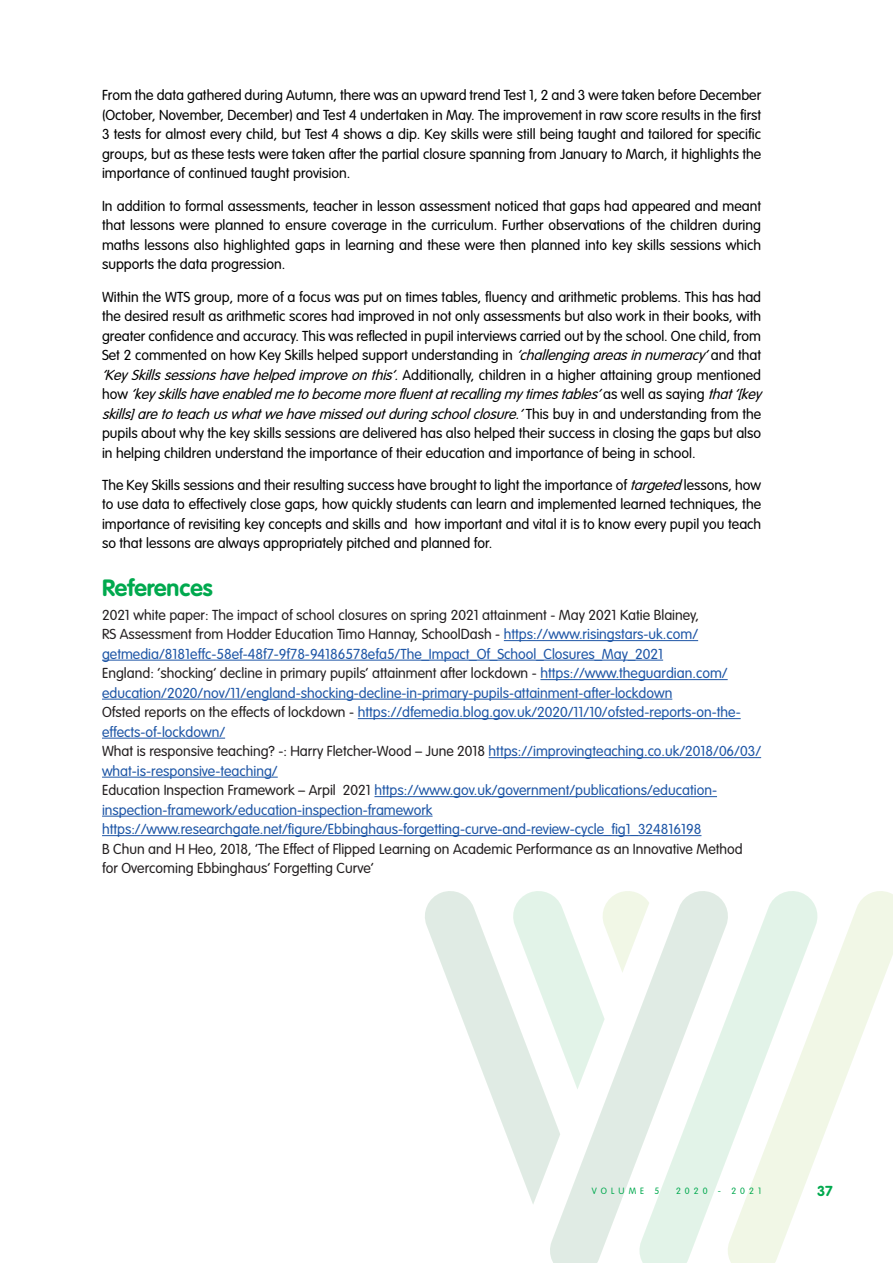
<style>
.page{position:relative;width:893px;height:1263px;background:#fff}
.page>*{position:absolute;margin:0;border:0;box-sizing:border-box;transform-origin:0 0}
.t1{font:700 23.25px "VAG Rounded";color:#00a94e}
.t2{font:300 14.25px/19.5px "VAG Rounded";color:#000001;text-align:justify}
.No_Spacing{font:300 14.25px/19.5px "VAG Rounded";color:#1e56a6}
.No_Spacing-2{font:300 14.25px/19.5px "VAG Rounded";color:#231f20;text-align:justify}
.t3{font:700 14.25px "VAG Rounded";color:#00a94e}
.t4{font:300 9px "VAG Rounded";letter-spacing:.45em;color:#00a94e}
.s1{font-style:italic}
.s2{color:#1e56a6}
.s3{color:#231f20}
</style>
<div class="page">
<svg style="left:425px;top:891px;width:122px;height:313px"></svg>
<svg style="left:821px;top:891px;width:72px;height:251px;fill:#f5f9ee"></svg>
<svg style="left:731px;top:891px;width:90px;height:372px"></svg>
<svg style="left:547px;top:891px;width:184px;height:372px;fill:#e2f3e8"></svg>
<hr style="left:504px;top:640px;width:194px;height:1px;background:#1e56a6">
<hr style="left:102px;top:660px;width:561px;height:1px;background:#1e56a6">
<hr style="left:540px;top:679px;width:188px;height:1px;background:#1e56a6">
<hr style="left:102px;top:699px;width:570px;height:1px;background:#1e56a6">
<hr style="left:358px;top:718px;width:383px;height:1px;background:#1e56a6">
<hr style="left:102px;top:738px;width:123px;height:1px;background:#1e56a6">
<hr style="left:489px;top:757px;width:272px;height:1px;background:#1e56a6">
<hr style="left:102px;top:777px;width:176px;height:1px;background:#1e56a6">
<hr style="left:374px;top:796px;width:343px;height:1px;background:#1e56a6">
<hr style="left:102px;top:816px;width:331px;height:1px;background:#1e56a6">
<hr style="left:102px;top:835px;width:599px;height:1px;background:#1e56a6">
<p class="t2" style="left:102px;top:86px;width:661px">From the data gathered during Autumn, there was an upward trend Test 1, 2 and 3 were taken before December (October, November, December) and Test 4 undertaken in May. The improvement in raw score results in the first 3 tests for almost every child, but Test 4 shows a dip. Key skills were still being taught and tailored for specific groups, but as these tests were taken after the partial closure spanning from January to March, it highlights the importance of continued taught provision.</p>
<p class="t2" style="left:102px;top:196px;width:661px">In addition to formal assessments, teacher in lesson assessment noticed that gaps had appeared and meant that lessons were planned to ensure coverage in the curriculum. Further observations of the children during maths lessons also highlighted gaps in learning and these were then planned into key skills sessions which supports the data progression.</p>
<p class="t2" style="left:102px;top:287px;width:661px">Within the WTS group, more of a focus was put on times tables, fluency and arithmetic problems. This has had the desired result as arithmetic scores had improved in not only assessments but also work in their books, with greater confidence and accuracy. This was reflected in pupil interviews carried out by the school. One child, from Set 2 commented on how Key Skills helped support understanding in <span class="s1">‘challenging areas in numeracy’</span> and that <span class="s1">‘Key Skills sessions have helped improve on this’.</span> Additionally, children in a higher attaining group mentioned how <span class="s1">‘key skills have enabled me to become more fluent at recalling my times tables’</span> as well as saying <span class="s1">that ‘[key skills] are to teach us what we have missed out during school closure.’</span> This buy in and understanding from the pupils about why the key skills sessions are delivered has also helped their success in closing the gaps but also in helping children understand the importance of their education and importance of being in school.</p>
<p class="t2" style="left:102px;top:475px;width:661px">The Key Skills sessions and their resulting success have brought to light the importance of <span class="s1">targeted</span> lessons, how to use data to effectively close gaps, how quickly students can learn and implemented learned techniques, the importance of revisiting key concepts and skills and how important and vital it is to know every pupil you teach so that lessons are always appropriately pitched and planned for.</p>
<p class="t1" style="left:102px;top:574px;width:112px">References</p>
<p class="No_Spacing-2" style="left:102px;top:605px;width:599px">2021 white paper: The impact of school closures on spring 2021 attainment - May 2021 Katie Blainey, RS Assessment from Hodder Education Timo Hannay, SchoolDash - <span class="s2">https://www.risingstars-uk.com/ getmedia/8181effc-58ef-48f7-9f78-94186578efa5/The_Impact_Of_School_Closures_May_2021</span></p>
<p class="No_Spacing" style="left:102px;top:663px;width:627px"><span class="s3">England: ‘shocking’ decline in primary pupils’ attainment after lockdown -</span> https://www.theguardian.com/ education/2020/nov/11/england-shocking-decline-in-primary-pupils-attainment-after-lockdown</p>
<p class="No_Spacing" style="left:102px;top:702px;width:640px"><span class="s3">Ofsted reports on the effects of lockdown -</span> https://dfemedia.blog.gov.uk/2020/11/10/ofsted-reports-on-the&shy;effects-of-lockdown/</p>
<p class="No_Spacing" style="left:102px;top:741px;width:661px"><span class="s3">What is responsive teaching? -: Harry Fletcher-Wood – June 2018</span> https://improvingteaching.co.uk/2018/06/03/ what-is-responsive-teaching/</p>
<p class="No_Spacing" style="left:102px;top:780px;width:616px"><span class="s3">Education Inspection Framework – Arpil 2021</span> https://www.gov.uk/government/publications/education&shy;inspection-framework/education-inspection-framework</p>
<p class="No_Spacing" style="left:102px;top:819px;width:601px">https://www.researchgate.net/figure/Ebbinghaus-forgetting-curve-and-review-cycle_fig1_324816198</p>
<p class="No_Spacing-2" style="left:102px;top:839px;width:642px">B Chun and H Heo, 2018, ‘The Effect of Flipped Learning on Academic Performance as an Innovative Method for Overcoming Ebbinghaus’ Forgetting Curve’</p>
<p class="t4" style="left:592px;top:1185px;width:69px">VOLUME 5</p>
<p class="t4" style="left:676px;top:1185px;width:87px">2020 - 2021</p>
<p class="t3" style="left:817px;top:1182px;width:17px">37</p>
</div>
